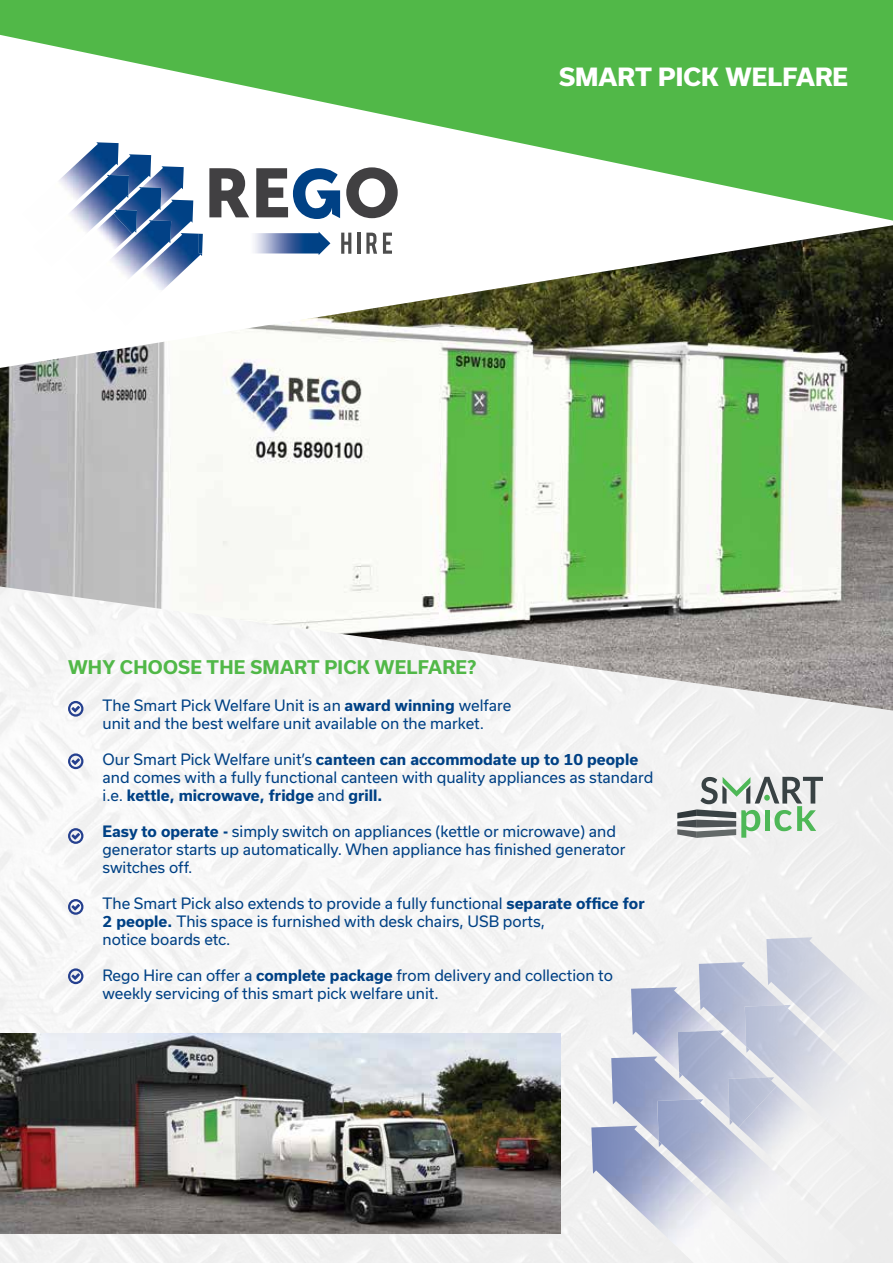
<style>
.page{position:relative;width:893px;height:1263px;background:#fff}
.page>*{position:absolute;margin:0;border:0;box-sizing:border-box;transform-origin:0 0}
.t1{font:800 24px "Usual";color:#fff}
.t2{font:700 18px "Usual";letter-spacing:.015em;color:#51b848}
.t3{font:15px/18px "Usual";color:#004185}
.s1{font-weight:700}
</style>
<div class="page">
<div style="left:0;top:710px;width:893px;height:553px;background:#f4f4f4"></div>
<svg style="left:0;top:0;width:893px;height:221px;fill:#51b848"></svg>
<img style="left:0;top:225px;width:893px;height:485px">
<img style="left:199px;top:232px;width:131px;height:23px">
<svg style="left:341px;top:233px;width:10px;height:21px"></svg>
<hr style="left:357px;top:233px;width:3px;height:21px;background:#4d4d4d">
<svg style="left:366px;top:233px;width:11px;height:21px"></svg>
<svg style="left:383px;top:233px;width:9px;height:21px"></svg>
<img style="left:107px;top:233px;width:95px;height:92px">
<img style="left:199px;top:234px;width:4px;height:19px">
<img style="left:119px;top:154px;width:32px;height:33px">
<img style="left:33px;top:234px;width:32px;height:32px">
<img style="left:55px;top:175px;width:74px;height:71px">
<img style="left:161px;top:200px;width:32px;height:42px">
<img style="left:75px;top:279px;width:95px;height:33px">
<img style="left:97px;top:220px;width:74px;height:71px">
<img style="left:142px;top:166px;width:42px;height:41px">
<img style="left:65px;top:234px;width:96px;height:45px">
<img style="left:119px;top:187px;width:42px;height:47px">
<img style="left:75px;top:234px;width:61px;height:35px">
<img style="left:119px;top:210px;width:18px;height:24px">
<img style="left:22px;top:142px;width:97px;height:92px">
<svg style="left:209px;top:168px;width:40px;height:49px"></svg>
<svg style="left:346px;top:167px;width:52px;height:51px"></svg>
<svg style="left:256px;top:168px;width:84px;height:51px"></svg>
<img style="left:591px;top:1126px;width:68px;height:137px">
<img style="left:699px;top:962px;width:67px;height:68px">
<img style="left:877px;top:1152px;width:16px;height:43px">
<img style="left:745px;top:1005px;width:148px;height:147px">
<img style="left:611px;top:1056px;width:46px;height:149px">
<div style="left:659px;top:1220px;width:198px;height:43px;background:#f1f1f1"></div>
<img style="left:657px;top:1119px;width:154px;height:127px">
<img style="left:631px;top:987px;width:98px;height:132px">
<img style="left:679px;top:1030px;width:198px;height:190px">
<img style="left:678px;top:1031px;width:88px;height:88px">
<img style="left:729px;top:1127px;width:10px;height:74px">
<img style="left:739px;top:1127px;width:117px;height:74px">
<img style="left:728px;top:1077px;width:38px;height:50px">
<img style="left:766px;top:937px;width:127px;height:190px">
<svg style="left:677px;top:777px;width:146px;height:61px"></svg>
<img style="left:0;top:1034px;width:561px;height:199px">
<svg style="left:68px;top:701px;width:15px;height:16px"></svg>
<svg style="left:68px;top:753px;width:15px;height:16px"></svg>
<svg style="left:68px;top:828px;width:15px;height:16px"></svg>
<svg style="left:68px;top:899px;width:15px;height:16px"></svg>
<svg style="left:68px;top:968px;width:15px;height:16px"></svg>
<h1 class="t1" style="left:559px;top:63px;width:291px">SMART PICK WELFARE</h1>
<p class="t2" style="left:68px;top:657px;width:410px">WHY CHOOSE THE SMART PICK WELFARE?</p>
<p class="t3" style="left:103px;top:696px;width:410px">The Smart Pick Welfare Unit is an <span class="s1">award winning</span> welfare unit and the best welfare unit available on the market.</p>
<p class="t3" style="left:103px;top:750px;width:552px">Our Smart Pick Welfare unit’s <span class="s1">canteen can accommodate up to 10 people </span>and comes with a fully functional canteen with quality appliances as standard i.e. <span class="s1">kettle, microwave, fridge</span> and <span class="s1">grill.</span></p>
<p class="t3" style="left:103px;top:822px;width:524px"><span class="s1">Easy to operate -</span> simply switch on appliances (kettle or microwave) and generator starts up automatically. When appliance has finished generator switches off.</p>
<p class="t3" style="left:103px;top:894px;width:544px">The Smart Pick also extends to provide a fully functional <span class="s1">separate office for<br>2 people.</span> This space is furnished with desk chairs, USB ports,<br>notice boards etc.</p>
<p class="t3" style="left:103px;top:966px;width:512px">Rego Hire can offer a <span class="s1">complete package</span> from delivery and collection to weekly servicing of this smart pick welfare unit.</p>
</div>
